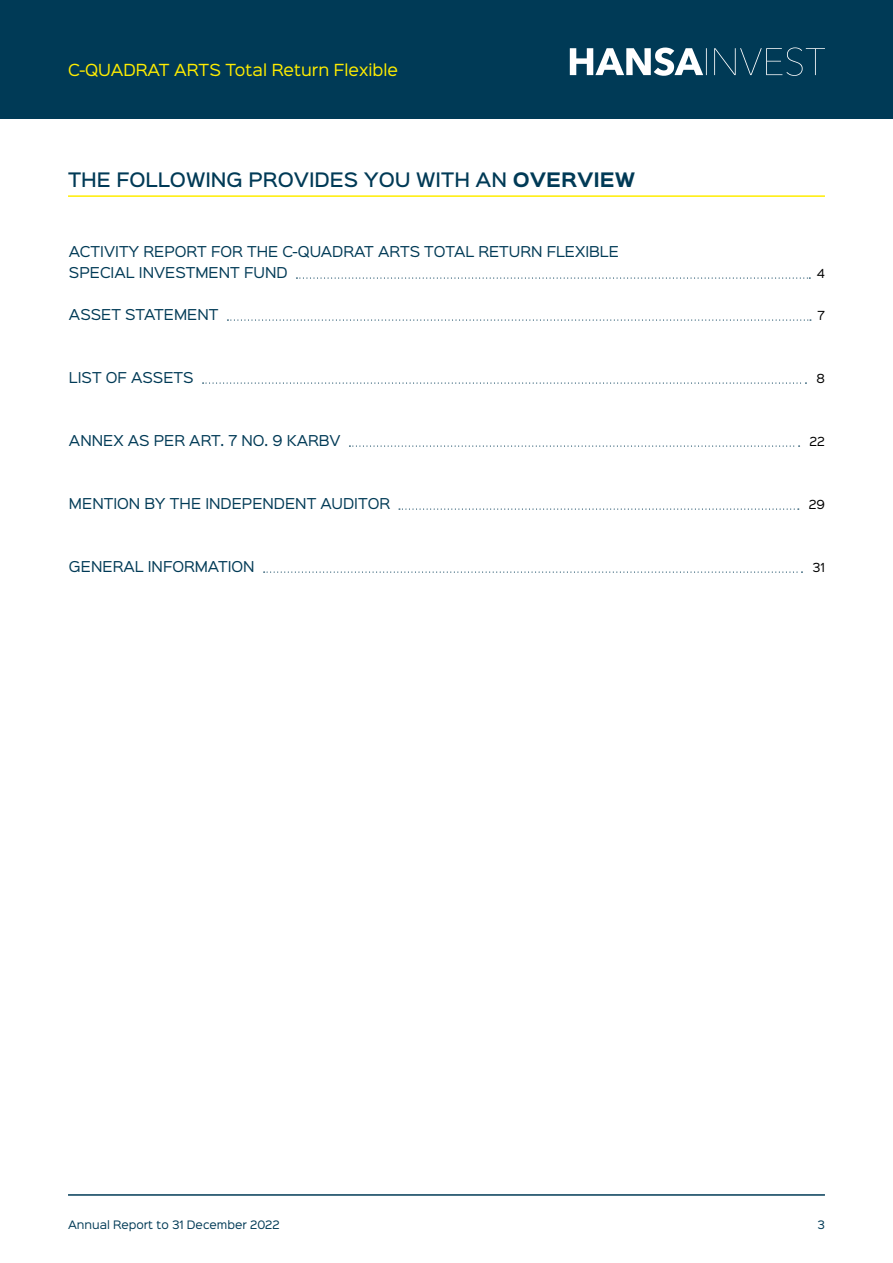
<style>
.page{position:relative;width:893px;height:1263px;background:#fff}
.page>*{position:absolute;margin:0;border:0;box-sizing:border-box;transform-origin:0 0}
.t1{font:500 18px "Sinkin Sans 500";color:#003a56}
.t2{font:15px "Sinkin Sans 400";color:#ffed00}
.t3{font:13.5px/21px "Sinkin Sans 400";color:#003a56}
.t4{font:11.25px "Sinkin Sans 400";color:#000}
.t5{font:10.5px "Sinkin Sans 400";color:#003a56}
.s1{font-family:"Sinkin Sans 700";font-weight:700}
</style>
<div class="page">
<div style="left:0;top:0;width:893px;height:119px;background:#003a56"></div>
<svg style="left:570px;top:47px;width:255px;height:29px"></svg>
<hr style="left:68px;top:1194px;width:757px;height:2px;background:#003a56">
<svg style="left:296px;top:277px;width:514px;height:2px"></svg>
<svg style="left:227px;top:319px;width:584px;height:2px"></svg>
<svg style="left:203px;top:382px;width:603px;height:2px"></svg>
<svg style="left:349px;top:445px;width:451px;height:2px"></svg>
<svg style="left:399px;top:508px;width:400px;height:2px"></svg>
<svg style="left:264px;top:571px;width:538px;height:2px"></svg>
<hr style="left:68px;top:195px;width:757px;height:2px;background:#ffed00">
<p class="t2" style="left:68px;top:57px;width:331px">C-QUADRAT ARTS Total Return Flexible</p>
<h1 class="t1" style="left:68px;top:164px;width:569px">THE FOLLOWING PROVIDES YOU WITH AN <span class="s1">OVERVIEW</span></h1>
<p class="t3" style="left:69px;top:240px;width:551px">ACTIVITY REPORT FOR THE C-QUADRAT ARTS TOTAL RETURN FLEXIBLE<br>SPECIAL INVESTMENT FUND</p>
<p class="t4" style="left:817px;top:264px;width:10px">4</p>
<p class="t3" style="left:69px;top:303px;width:151px">ASSET STATEMENT</p>
<p class="t4" style="left:817px;top:306px;width:9px">7</p>
<p class="t3" style="left:69px;top:366px;width:126px">LIST OF ASSETS</p>
<p class="t4" style="left:816px;top:369px;width:10px">8</p>
<p class="t3" style="left:69px;top:429px;width:273px">ANNEX AS PER ART. 7 NO. 9 KARBV</p>
<p class="t4" style="left:810px;top:432px;width:17px">22</p>
<p class="t3" style="left:69px;top:492px;width:323px">MENTION BY THE INDEPENDENT AUDITOR</p>
<p class="t4" style="left:809px;top:495px;width:18px">29</p>
<p class="t3" style="left:69px;top:555px;width:187px">GENERAL INFORMATION</p>
<p class="t4" style="left:812px;top:558px;width:14px">31</p>
<p class="t5" style="left:68px;top:1216px;width:213px">Annual Report to 31 December 2022</p>
<p class="t5" style="left:817px;top:1216px;width:9px">3</p>
</div>
